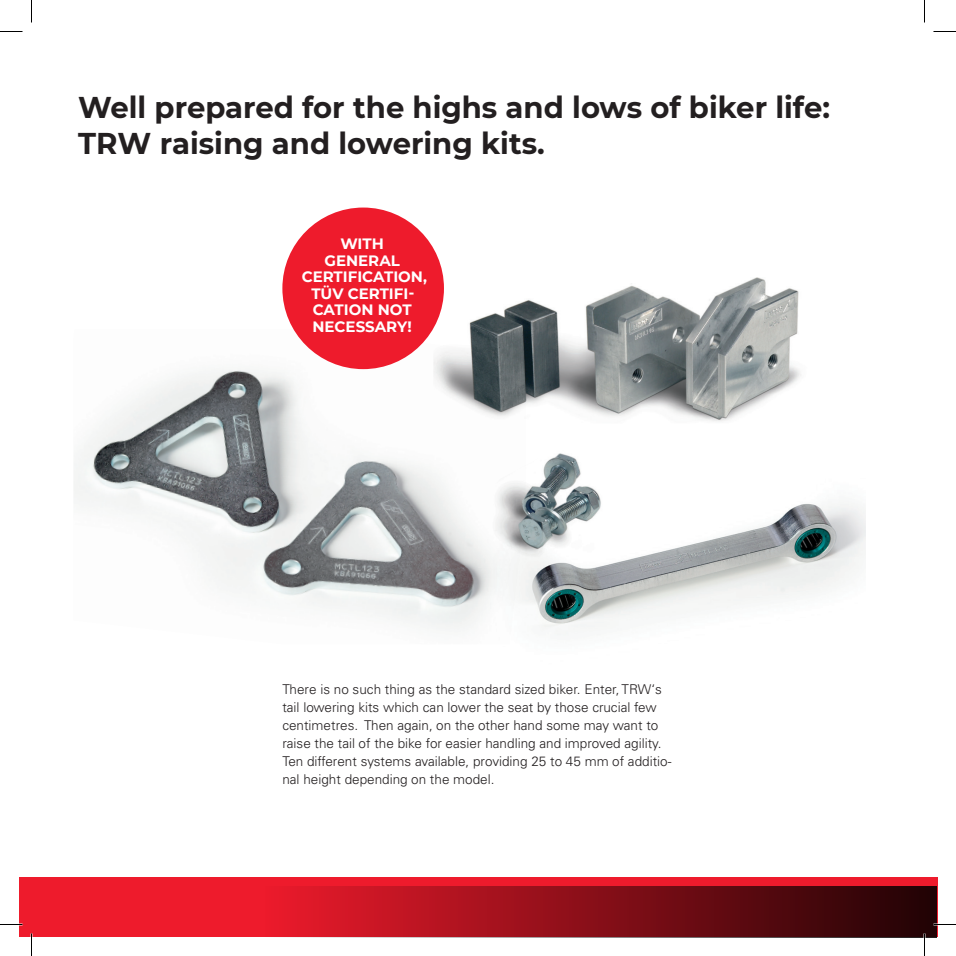
<style>
.page{position:relative;width:956px;height:956px;background:#fff}
.page>*{position:absolute;margin:0;border:0;box-sizing:border-box;transform-origin:0 0}
.t1{font:700 30px/36px "Montserrat";color:#231f20}
.t2{font:700 15px/16.5px "Montserrat";color:#fff;text-align:center}
.t3{font:300 13.5px/18px "Univers LT Pro 45";color:#231f20}
</style>
<div class="page">
<img style="left:526px;top:504px;width:340px;height:131px">
<img style="left:433px;top:276px;width:368px;height:146px">
<img style="left:74px;top:329px;width:452px;height:301px">
<img style="left:480px;top:449px;width:126px;height:119px">
<div style="left:19px;top:878px;width:918px;height:59px;background:#ee1b2c"></div>
<div style="left:265px;top:886px;width:672px;height:51px;background:linear-gradient(to right,#ec1a2b,#200305)"></div>
<div style="left:282px;top:208px;width:162px;height:161px;background:#ee1b2c;border-radius:50%"></div>
<hr style="left:0;top:923px;width:22px;height:2px;background:#fff">
<hr style="left:933px;top:923px;width:23px;height:2px;background:#fff">
<hr style="left:923px;top:933px;width:2px;height:23px;background:#fff">
<svg style="left:0;top:31px;width:22px;height:1px"></svg>
<svg style="left:933px;top:31px;width:23px;height:1px"></svg>
<svg style="left:0;top:924px;width:22px;height:1px"></svg>
<svg style="left:933px;top:924px;width:23px;height:1px"></svg>
<svg style="left:31px;top:0;width:1px;height:23px"></svg>
<svg style="left:31px;top:933px;width:1px;height:23px"></svg>
<svg style="left:924px;top:0;width:1px;height:23px"></svg>
<svg style="left:924px;top:933px;width:1px;height:23px"></svg>
<h1 class="t1" style="left:78px;top:87px;width:753px">Well prepared for the highs and lows of biker life:<br>TRW raising and lowering kits.</h1>
<p class="t2" style="left:302px;top:235px;width:127px">WITH<br>GENERAL<br>CERTIFICATION,<br>TÜV CERTIFI-<br>CATION NOT<br>NECESSARY!</p>
<p class="t3" style="left:282px;top:679px;width:391px">There is no such thing as the standard sized biker. Enter, TRW‘s tail lowering kits which can lower the seat by those crucial few centimetres. Then again, on the other hand some may want to raise the tail of the bike for easier handling and improved agility.<br>Ten different systems available, providing 25 to 45 mm of additio&shy;nal height depending on the model.</p>
</div>
